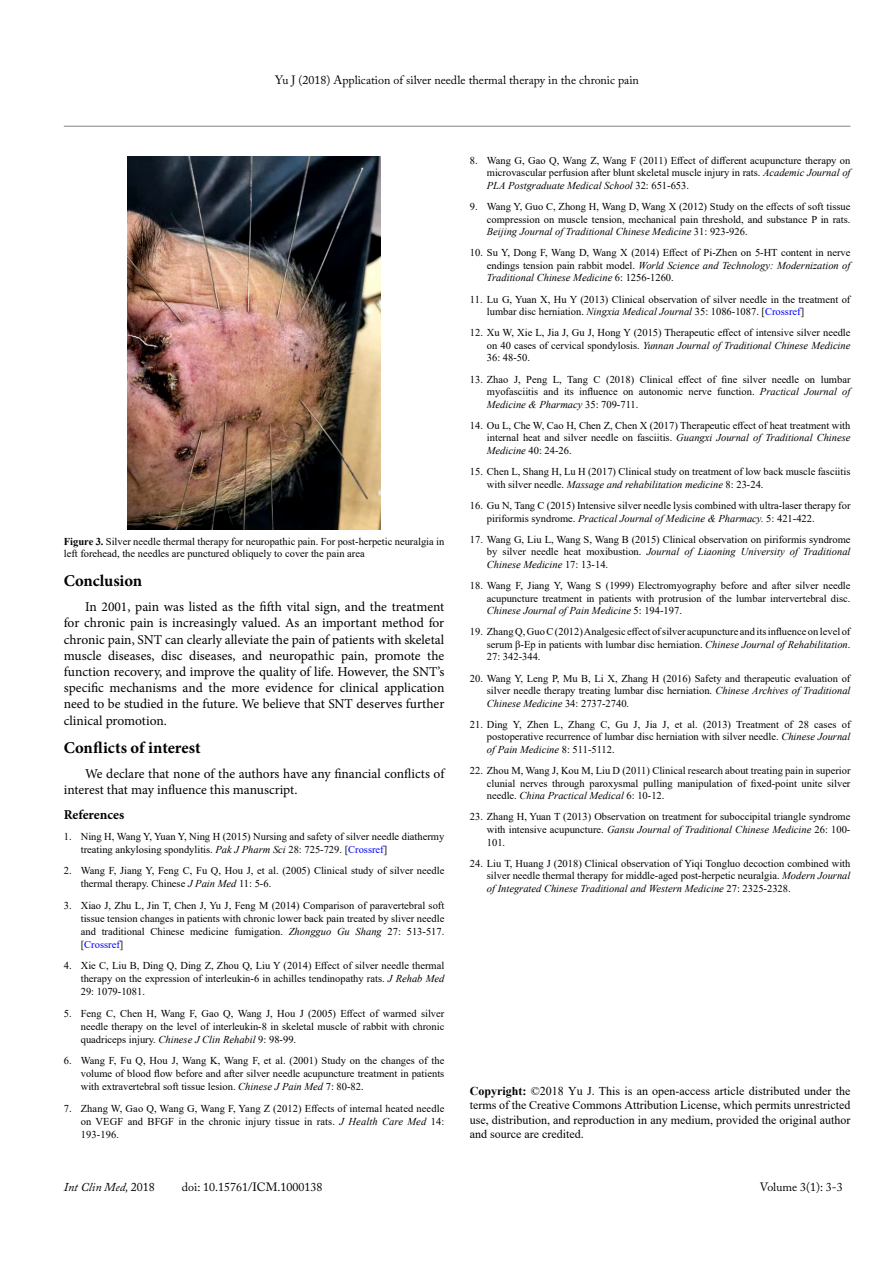
<style>
.page{position:relative;width:893px;height:1263px;background:#fff}
.page>*{position:absolute;margin:0;border:0;box-sizing:border-box;transform-origin:0 0}
.t1{font:700 16.5px "Minion Pro";letter-spacing:-.005em;color:#000}
.t2{font:13.5px/16.2px "Minion Pro";letter-spacing:-.005em;color:#000;text-align:justify}
.t3{font:700 13.5px "Minion Pro";letter-spacing:-.005em;color:#000}
.t4{font:12px/14.4px "Times New Roman";color:#000;text-align:justify}
.t5{font:12px "Adobe Caslon Pro";color:#000}
.t6{font:italic 12px "Adobe Caslon Pro";color:#000}
.t7{font:10.5px/12.6px "Times New Roman";color:#000;text-align:justify}
.s1{font-weight:700}
.s2{font-style:italic}
.s3{color:#00f}
.s4{font-style:normal}
</style>
<div class="page">
<hr style="left:64px;top:126px;width:786px;height:1px;background:#808285">
<img style="left:128px;top:156px;width:253px;height:373px">
<p class="t5" style="left:275px;top:73px;width:365px">Yu J (2018) Application of silver needle thermal therapy in the chronic pain</p>
<p class="t7" style="left:64px;top:535px;width:382px"><span class="s1">Figure 3.</span> Silver needle thermal therapy for neuropathic pain. For post-herpetic neuralgia in left forehead, the needles are punctured obliquely to cover the pain area</p>
<h1 class="t1" style="left:64px;top:569px;width:80px">Conclusion</h1>
<p class="t2" style="left:64px;top:599px;width:382px;text-indent:21px">In 2001, pain was listed as the fifth vital sign, and the treatment for chronic pain is increasingly valued. As an important method for chronic pain, SNT can clearly alleviate the pain of patients with skeletal muscle diseases, disc diseases, and neuropathic pain, promote the function recovery, and improve the quality of life. However, the SNT’s specific mechanisms and the more evidence for clinical application need to be studied in the future. We believe that SNT deserves further clinical promotion.</p>
<h1 class="t1" style="left:64px;top:736px;width:138px">Conflicts of interest</h1>
<p class="t2" style="left:64px;top:765px;width:382px;text-indent:21px">We declare that none of the authors have any financial conflicts of interest that may influence this manuscript.</p>
<p class="t3" style="left:64px;top:805px;width:62px">References</p>
<p class="t7" style="left:81px;top:830px;width:365px;line-height:13px;text-indent:-17px">1. Ning H, Wang Y, Yuan Y, Ning H (2015) Nursing and safety of silver needle diathermy treating ankylosing spondylitis. <span class="s2">Pak J Pharm Sci</span> 28: 725-729. [<span class="s3">Crossref</span>]</p>
<p class="t7" style="left:81px;top:864px;width:365px;line-height:13px;text-indent:-17px">2. Wang F, Jiang Y, Feng C, Fu Q, Hou J, et al. (2005) Clinical study of silver needle thermal therapy. Chinese <span class="s2">J Pain Med</span> 11: 5-6.</p>
<p class="t7" style="left:81px;top:898px;width:365px;line-height:13px;text-indent:-17px">3. Xiao J, Zhu L, Jin T, Chen J, Yu J, Feng M (2014) Comparison of paravertebral soft tissue tension changes in patients with chronic lower back pain treated by sliver needle and traditional Chinese medicine fumigation. <span class="s2">Zhongguo Gu Shang</span> 27: 513-517. [<span class="s3">Crossref</span>]</p>
<p class="t7" style="left:81px;top:959px;width:365px;line-height:13px;text-indent:-17px">4. Xie C, Liu B, Ding Q, Ding Z, Zhou Q, Liu Y (2014) Effect of silver needle thermal therapy on the expression of interleukin-6 in achilles tendinopathy rats. <span class="s2">J Rehab Med </span>29: 1079-1081.</p>
<p class="t7" style="left:81px;top:1006px;width:365px;line-height:13px;text-indent:-17px">5. Feng C, Chen H, Wang F, Gao Q, Wang J, Hou J (2005) Effect of warmed silver needle therapy on the level of interleukin-8 in skeletal muscle of rabbit with chronic quadriceps injury. <span class="s2">Chinese J Clin Rehabil</span> 9: 98-99.</p>
<p class="t7" style="left:81px;top:1054px;width:365px;line-height:13px;text-indent:-17px">6. Wang F, Fu Q, Hou J, Wang K, Wang F, et al. (2001) Study on the changes of the volume of blood flow before and after silver needle acupuncture treatment in patients with extravertebral soft tissue lesion. <span class="s2">Chinese J Pain Med</span> 7: 80-82.</p>
<p class="t7" style="left:81px;top:1101px;width:365px;line-height:13px;text-indent:-17px">7. Zhang W, Gao Q, Wang G, Wang F, Yang Z (2012) Effects of internal heated needle on VEGF and BFGF in the chronic injury tissue in rats. <span class="s2">J Health Care Med</span> 14:<br>193-196.</p>
<p class="t7" style="left:487px;top:153px;width:365px;text-indent:-17px">8. Wang G, Gao Q, Wang Z, Wang F (2011) Effect of different acupuncture therapy on microvascular perfusion after blunt skeletal muscle injury in rats. <span class="s2">Academic Journal of PLA Postgraduate Medical School</span> 32: 651-653.</p>
<p class="t7" style="left:487px;top:200px;width:365px;text-indent:-17px">9. Wang Y, Guo C, Zhong H, Wang D, Wang X (2012) Study on the effects of soft tissue compression on muscle tension, mechanical pain threshold, and substance P in rats.<br><span class="s2">Beijing Journal of Traditional Chinese Medicine</span> 31: 923-926.</p>
<p class="t7" style="left:487px;top:246px;width:365px;text-indent:-17px">10. Su Y, Dong F, Wang D, Wang X (2014) Effect of Pi-Zhen on 5-HT content in nerve endings tension pain rabbit model. <span class="s2">World Science and Technology: Modernization of Traditional Chinese Medicine</span> 6: 1256-1260.</p>
<p class="t7" style="left:487px;top:292px;width:365px;text-indent:-17px">11. Lu G, Yuan X, Hu Y (2013) Clinical observation of silver needle in the treatment of lumbar disc herniation. <span class="s2">Ningxia Medical Journal</span> 35: 1086-1087. [<span class="s3">Crossref</span>]</p>
<p class="t7" style="left:487px;top:326px;width:365px;text-indent:-17px">12. Xu W, Xie L, Jia J, Gu J, Hong Y (2015) Therapeutic effect of intensive silver needle on 40 cases of cervical spondylosis. <span class="s2">Yunnan Journal of Traditional Chinese Medicine </span>36: 48-50.</p>
<p class="t7" style="left:487px;top:372px;width:365px;text-indent:-17px">13. Zhao J, Peng L, Tang C (2018) Clinical effect of fine silver needle on lumbar myofasciitis and its influence on autonomic nerve function. <span class="s2">Practical Journal of Medicine &amp; Pharmacy</span> 35: 709-711.</p>
<p class="t7" style="left:487px;top:419px;width:365px;text-indent:-17px">14. Ou L, Che W, Cao H, Chen Z, Chen X (2017) Therapeutic effect of heat treatment with internal heat and silver needle on fasciitis. <span class="s2">Guangxi Journal of Traditional Chinese Medicine</span> 40: 24-26.</p>
<p class="t7" style="left:487px;top:465px;width:365px;text-indent:-17px">15. Chen L, Shang H, Lu H (2017) Clinical study on treatment of low back muscle fasciitis with silver needle. <span class="s2">Massage and rehabilitation medicine</span> 8: 23-24.</p>
<p class="t7" style="left:487px;top:499px;width:365px;text-indent:-17px">16. Gu N, Tang C (2015) Intensive silver needle lysis combined with ultra-laser therapy for piriformis syndrome. <span class="s2">Practical Journal of Medicine &amp; Pharmacy.</span> 5: 421-422.</p>
<p class="t7" style="left:487px;top:532px;width:365px;text-indent:-17px">17. Wang G, Liu L, Wang S, Wang B (2015) Clinical observation on piriformis syndrome by silver needle heat moxibustion. <span class="s2">Journal of Liaoning University of Traditional Chinese Medicine</span> 17: 13-14.</p>
<p class="t7" style="left:487px;top:579px;width:365px;text-indent:-17px">18. Wang F, Jiang Y, Wang S (1999) Electromyography before and after silver needle acupuncture treatment in patients with protrusion of the lumbar intervertebral disc.<br><span class="s2">Chinese Journal of Pain Medicine</span> 5: 194-197.</p>
<p class="t7" style="left:487px;top:625px;width:365px;text-indent:-17px">19. Zhang Q, Guo C (2012) Analgesic effect of silver acupuncture and its influence on level of serum β-Ep in patients with lumbar disc herniation. <span class="s2">Chinese Journal of Rehabilitation</span>.<br>27: 342-344.</p>
<p class="t7" style="left:487px;top:671px;width:365px;text-indent:-17px">20. Wang Y, Leng P, Mu B, Li X, Zhang H (2016) Safety and therapeutic evaluation of silver needle therapy treating lumbar disc herniation. <span class="s2">Chinese Archives of Traditional Chinese Medicine</span> 34: 2737-2740.</p>
<p class="t7" style="left:487px;top:718px;width:365px;text-indent:-17px">21. Ding Y, Zhen L, Zhang C, Gu J, Jia J, et al. (2013) Treatment of 28 cases of postoperative recurrence of lumbar disc herniation with silver needle. <span class="s2">Chinese Journal of Pain Medicine</span> 8: 511-5112.</p>
<p class="t7" style="left:487px;top:764px;width:365px;text-indent:-17px">22. Zhou M, Wang J, Kou M, Liu D (2011) Clinical research about treating pain in superior clunial nerves through paroxysmal pulling manipulation of fixed-point unite silver needle. <span class="s2">China Practical Medical</span> 6: 10-12.</p>
<p class="t7" style="left:487px;top:810px;width:365px;text-indent:-17px">23. Zhang H, Yuan T (2013) Observation on treatment for suboccipital triangle syndrome with intensive acupuncture. <span class="s2">Gansu Journal of Traditional Chinese Medicine</span> 26: 100- 101.</p>
<p class="t7" style="left:487px;top:857px;width:365px;text-indent:-17px">24. Liu T, Huang J (2018) Clinical observation of Yiqi Tongluo decoction combined with silver needle thermal therapy for middle-aged post-herpetic neuralgia. <span class="s2">Modern Journal of Integrated Chinese Traditional and Western Medicine</span> 27: 2325-2328.</p>
<p class="t4" style="left:470px;top:1083px;width:382px"><span class="s1">Copyright:</span> ©2018 Yu J. This is an open-access article distributed under the terms of the Creative Commons Attribution License, which permits unrestricted use, distribution, and reproduction in any medium, provided the original author and source are credited.</p>
<p class="t6" style="left:64px;top:1180px;width:92px">Int Clin Med, <span class="s4">2018</span></p>
<p class="t5" style="left:182px;top:1180px;width:142px">doi: 10.15761/ICM.1000138</p>
<p class="t5" style="left:760px;top:1180px;width:84px">Volume 3(1): 3-3</p>
</div>
